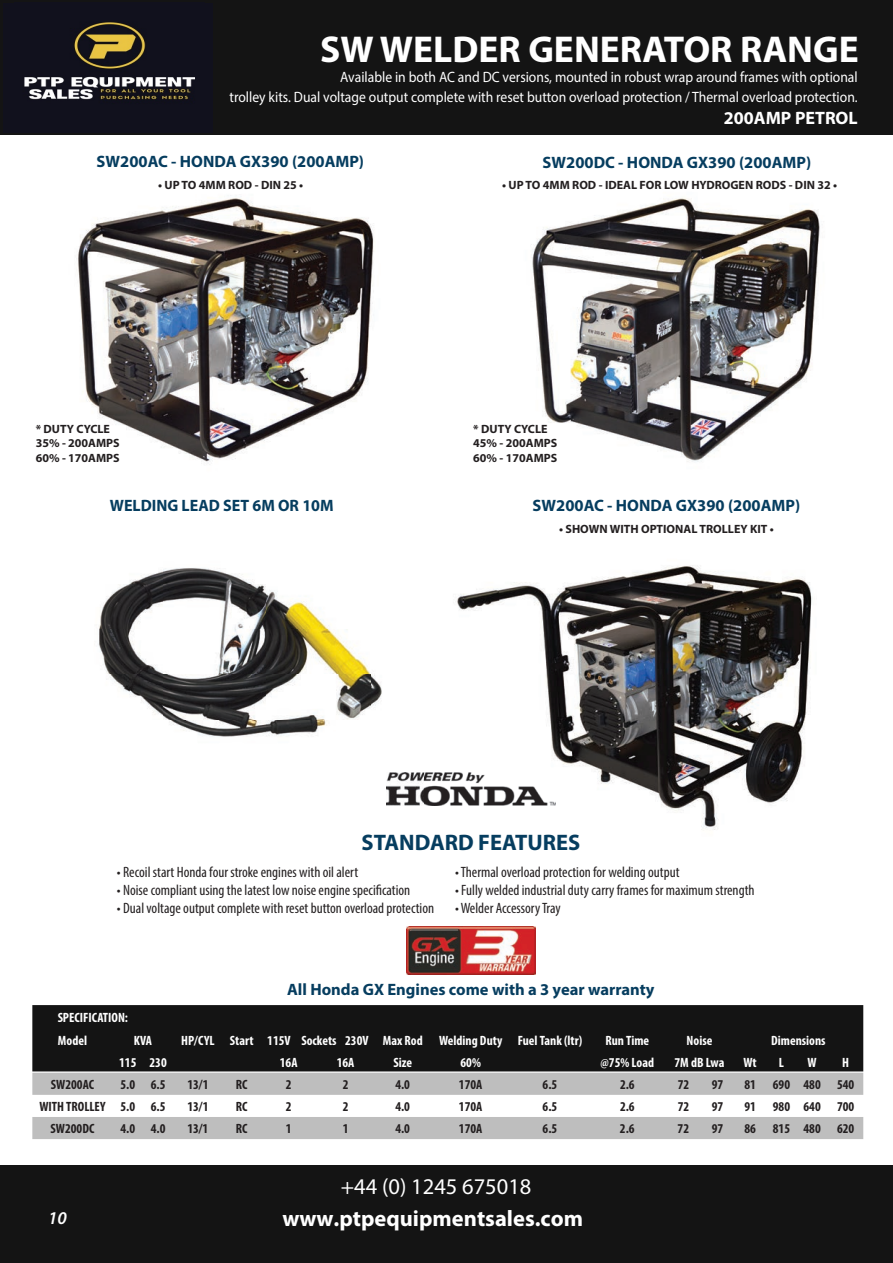
<style>
.page{position:relative;width:893px;height:1263px;background:#fff}
.page>*{position:absolute;margin:0;border:0;box-sizing:border-box;transform-origin:0 0}
.t1{font:700 37.5px "Myriad Pro";color:#fff}
.t2{font:700 22.5px "Myriad Pro";color:#fff}
.t3{font:700 22.5px "Myriad Pro";color:#063d5f}
.t4{font:22.5px "Myriad Pro";color:#fff}
.t5{font:700 18px "Myriad Pro";color:#fff}
.t6{font:italic 600 18px "Myriad Pro";color:#fff}
.t7{font:700 16.5px "Myriad Pro";color:#063d5f}
.t8{font:condensed 15px "Myriad Pro";color:#231f20}
.t9{font:15px/19.8px "Myriad Pro";color:#fff;text-align:right;scale:.91 1}
.t10{font:700 condensed 13.5px "Myriad Pro";color:#231f20}
.t11{font:700 condensed 13.5px/22.2px "Myriad Pro";color:#fff}
.t12{font:700 12px/14.4px "Myriad Pro";color:#231f20}
</style>
<div class="page">
<img style="left:424px;top:565px;width:388px;height:265px">
<img style="left:98px;top:568px;width:284px;height:169px">
<img style="left:532px;top:198px;width:288px;height:264px">
<img style="left:78px;top:195px;width:296px;height:267px">
<div style="left:0;top:0;width:893px;height:135px;background:#141414"></div>
<div style="left:0;top:1166px;width:893px;height:97px;background:#141414"></div>
<div style="left:32px;top:1005px;width:831px;height:66px;background:#141414"></div>
<svg style="left:32px;top:1073px;width:831px;height:66px;fill:#bebebe"></svg>
<img style="left:406px;top:927px;width:129px;height:47px">
<img style="left:386px;top:773px;width:170px;height:33px">
<img style="left:24px;top:22px;width:172px;height:82px">
<h1 class="t1" style="left:320px;top:25px;width:540px">SW WELDER GENERATOR RANGE</h1>
<p class="t9" style="left:230px;top:67px;width:692px">Available in both AC and DC versions, mounted in robust wrap around frames with optional<br>trolley kits. Dual voltage output complete with reset button overload protection / Thermal overload protection.</p>
<p class="t5" style="left:724px;top:106px;width:135px">200AMP PETROL</p>
<p class="t7" style="left:97px;top:151px;width:269px">SW200AC - HONDA GX390 (200AMP)</p>
<p class="t12" style="left:158px;top:177px;width:147px">• UP TO 4MM ROD - DIN 25 •</p>
<p class="t7" style="left:543px;top:152px;width:270px">SW200DC - HONDA GX390 (200AMP)</p>
<p class="t12" style="left:502px;top:177px;width:337px">• UP TO 4MM ROD - IDEAL FOR LOW HYDROGEN RODS - DIN 32 •</p>
<p class="t12" style="left:36px;top:421px;width:86px">* DUTY CYCLE<br>35% - 200AMPS<br>60% - 170AMPS</p>
<p class="t12" style="left:473px;top:421px;width:86px">* DUTY CYCLE<br>45% - 200AMPS<br>60% - 170AMPS</p>
<p class="t7" style="left:110px;top:495px;width:225px">WELDING LEAD SET 6M OR 10M</p>
<p class="t7" style="left:533px;top:495px;width:269px">SW200AC - HONDA GX390 (200AMP)</p>
<p class="t12" style="left:559px;top:521px;width:216px">• SHOWN WITH OPTIONAL TROLLEY KIT •</p>
<h2 class="t3" style="left:362px;top:828px;width:220px">STANDARD FEATURES</h2>
<p class="t8" style="left:117px;top:862px;width:243px">• Recoil start Honda four stroke engines with oil alert</p>
<p class="t8" style="left:117px;top:880px;width:295px">• Noise compliant using the latest low noise engine specification</p>
<p class="t8" style="left:117px;top:898px;width:319px">• Dual voltage output complete with reset button overload protection</p>
<p class="t8" style="left:455px;top:862px;width:226px">• Thermal overload protection for welding output</p>
<p class="t8" style="left:455px;top:880px;width:301px">• Fully welded industrial duty carry frames for maximum strength</p>
<p class="t8" style="left:455px;top:898px;width:107px">• Welder Accessory Tray</p>
<p class="t7" style="left:287px;top:978px;width:369px">All Honda GX Engines come with a 3 year warranty</p>
<p class="t11" style="left:58px;top:1006px;width:72px">SPECIFICATION:<br>Model</p>
<p class="t11" style="left:134px;top:1029px;width:20px">KVA</p>
<p class="t11" style="left:181px;top:1029px;width:403px">HP/CYL Start 115V Sockets 230V Max Rod Welding Duty Fuel Tank (ltr)</p>
<p class="t11" style="left:605px;top:1029px;width:45px">Run Time</p>
<p class="t11" style="left:687px;top:1029px;width:27px">Noise</p>
<p class="t11" style="left:771px;top:1029px;width:56px">Dimensions</p>
<p class="t11" style="left:119px;top:1051px;width:49px">115 230</p>
<p class="t11" style="left:280px;top:1051px;width:19px">16A</p>
<p class="t11" style="left:337px;top:1051px;width:19px">16A</p>
<p class="t11" style="left:393px;top:1051px;width:20px">Size</p>
<p class="t11" style="left:460px;top:1051px;width:22px">60%</p>
<p class="t11" style="left:675px;top:1051px;width:51px">7M dB Lwa</p>
<p class="t11" style="left:601px;top:1051px;width:55px">@75% Load</p>
<p class="t11" style="left:743px;top:1051px;width:15px">Wt</p>
<p class="t11" style="left:779px;top:1051px;width:7px">L</p>
<p class="t11" style="left:808px;top:1051px;width:11px">W</p>
<p class="t11" style="left:842px;top:1051px;width:8px">H</p>
<p class="t10" style="left:187px;top:1076px;width:23px">13/1</p>
<p class="t10" style="left:236px;top:1076px;width:13px">RC</p>
<p class="t10" style="left:286px;top:1076px;width:7px">2</p>
<p class="t10" style="left:343px;top:1076px;width:7px">2</p>
<p class="t10" style="left:395px;top:1076px;width:16px">4.0</p>
<p class="t10" style="left:459px;top:1076px;width:25px">170A</p>
<p class="t10" style="left:543px;top:1076px;width:16px">6.5</p>
<p class="t10" style="left:620px;top:1076px;width:16px">2.6</p>
<p class="t10" style="left:678px;top:1076px;width:13px">72</p>
<p class="t10" style="left:712px;top:1076px;width:13px">97</p>
<p class="t10" style="left:51px;top:1076px;width:45px">SW200AC</p>
<p class="t10" style="left:744px;top:1076px;width:13px">81</p>
<p class="t10" style="left:120px;top:1076px;width:46px">5.0 6.5</p>
<p class="t10" style="left:773px;top:1076px;width:83px">690 480 540</p>
<p class="t10" style="left:39px;top:1098px;width:127px">WITH TROLLEY 5.0 6.5</p>
<p class="t10" style="left:744px;top:1098px;width:13px">91</p>
<p class="t10" style="left:773px;top:1098px;width:83px">980 640 700</p>
<p class="t10" style="left:187px;top:1098px;width:23px">13/1</p>
<p class="t10" style="left:236px;top:1098px;width:13px">RC</p>
<p class="t10" style="left:286px;top:1098px;width:7px">2</p>
<p class="t10" style="left:343px;top:1098px;width:7px">2</p>
<p class="t10" style="left:395px;top:1098px;width:16px">4.0</p>
<p class="t10" style="left:459px;top:1098px;width:25px">170A</p>
<p class="t10" style="left:543px;top:1098px;width:16px">6.5</p>
<p class="t10" style="left:620px;top:1098px;width:16px">2.6</p>
<p class="t10" style="left:678px;top:1098px;width:13px">72</p>
<p class="t10" style="left:712px;top:1098px;width:13px">97</p>
<p class="t10" style="left:120px;top:1120px;width:46px">4.0 4.0</p>
<p class="t10" style="left:187px;top:1120px;width:23px">13/1</p>
<p class="t10" style="left:236px;top:1120px;width:13px">RC</p>
<p class="t10" style="left:286px;top:1120px;width:7px">1</p>
<p class="t10" style="left:343px;top:1120px;width:7px">1</p>
<p class="t10" style="left:395px;top:1120px;width:16px">4.0</p>
<p class="t10" style="left:459px;top:1120px;width:25px">170A</p>
<p class="t10" style="left:543px;top:1120px;width:16px">6.5</p>
<p class="t10" style="left:620px;top:1120px;width:16px">2.6</p>
<p class="t10" style="left:678px;top:1120px;width:13px">72</p>
<p class="t10" style="left:712px;top:1120px;width:13px">97</p>
<p class="t10" style="left:51px;top:1120px;width:45px">SW200DC</p>
<p class="t10" style="left:744px;top:1120px;width:13px">86</p>
<p class="t10" style="left:773px;top:1120px;width:83px">815 480 620</p>
<p class="t6" style="left:48px;top:1206px;width:20px">10</p>
<h2 class="t4" style="left:341px;top:1172px;width:192px">+44 (0) 1245 675018</h2>
<h2 class="t2" style="left:282px;top:1204px;width:302px">www.ptpequipmentsales.com</h2>
</div>
